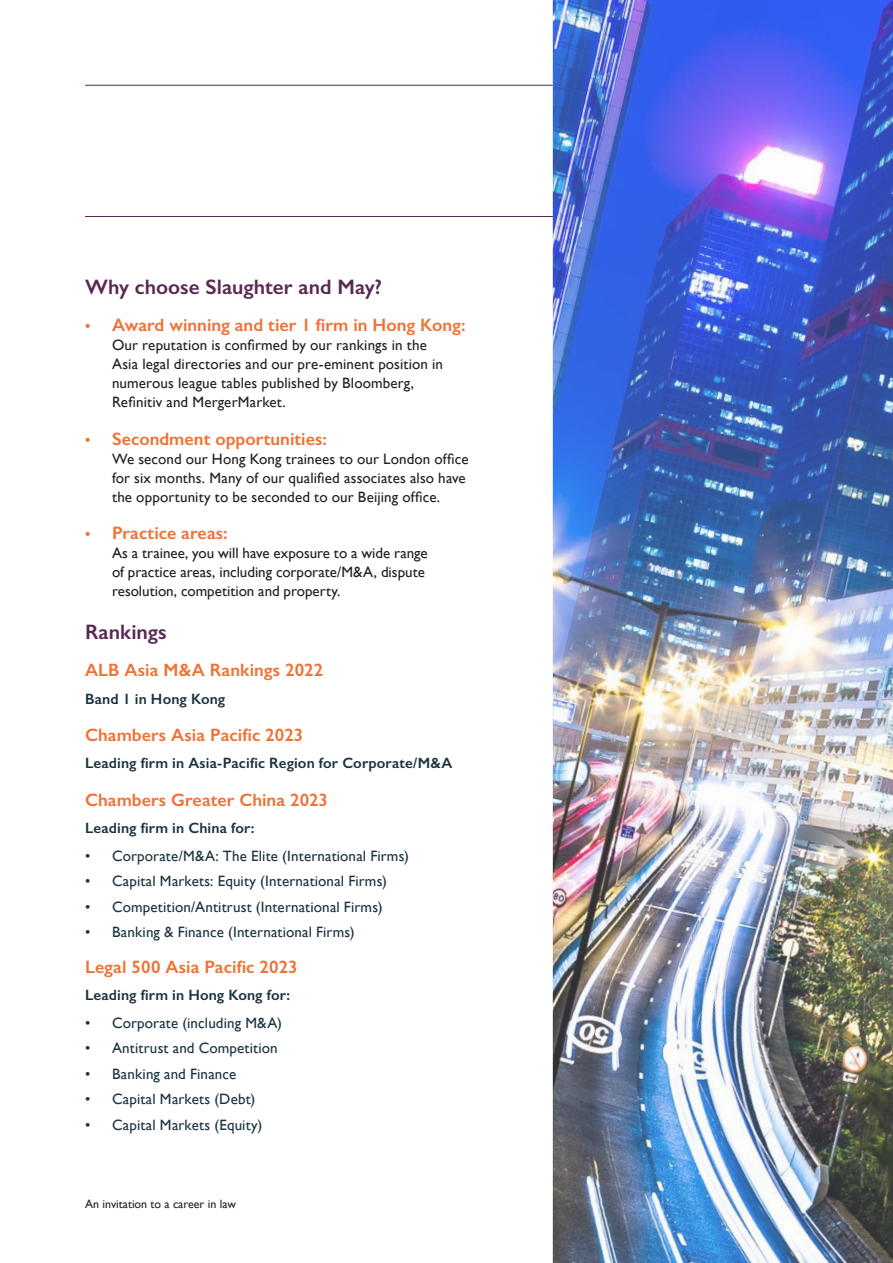
<style>
.page{position:relative;width:893px;height:1263px;background:#fff}
.page>*{position:absolute;margin:0;border:0;box-sizing:border-box;transform-origin:0 0}
.t1{font:600 21px "Gill Sans";color:#592853}
.t2{font:600 18px "Gill Sans";color:#f07134}
.t3{font:15px/19.2px "Gill Sans";letter-spacing:.005em;color:#231f20}
.t4{font:15px "Gill Sans";letter-spacing:.01em;color:#1a3340}
.t5{font:600 15px "Gill Sans";letter-spacing:.01em;color:#1a3340}
.t6{font:12px "Gill Sans";color:#231f20}
.s1{font-size:15px}
</style>
<div class="page">
<hr style="left:85px;top:216px;width:468px;height:1px;background:#592853">
<hr style="left:85px;top:85px;width:468px;height:1px;background:#592853">
<img style="left:553px;top:0;width:340px;height:1263px">
<h1 class="t1" style="left:85px;top:274px;width:298px">Why choose Slaughter and May?</h1>
<p class="t2" style="left:85px;top:314px;width:382px"><span class="s1">•</span> Award winning and tier 1 firm in Hong Kong:</p>
<p class="t3" style="left:112px;top:335px;width:333px">Our reputation is confirmed by our rankings in the Asia legal directories and our pre-eminent position in numerous league tables published by Bloomberg, Refinitiv and MergerMarket.</p>
<p class="t2" style="left:85px;top:427px;width:243px"><span class="s1">•</span> Secondment opportunities:</p>
<p class="t3" style="left:112px;top:449px;width:358px">We second our Hong Kong trainees to our London office for six months. Many of our qualified associates also have the opportunity to be seconded to our Beijing office.</p>
<p class="t2" style="left:85px;top:522px;width:144px"><span class="s1">•</span> Practice areas:</p>
<p class="t3" style="left:112px;top:543px;width:317px">As a trainee, you will have exposure to a wide range of practice areas, including corporate/M&amp;A, dispute resolution, competition and property.</p>
<h1 class="t1" style="left:85px;top:619px;width:83px">Rankings</h1>
<p class="t2" style="left:85px;top:659px;width:240px">ALB Asia M&amp;A Rankings 2022</p>
<p class="t5" style="left:85px;top:689px;width:142px">Band 1 in Hong Kong</p>
<p class="t2" style="left:85px;top:724px;width:220px">Chambers Asia Pacific 2023</p>
<p class="t5" style="left:85px;top:754px;width:369px">Leading firm in Asia-Pacific Region for Corporate/M&amp;A</p>
<p class="t2" style="left:85px;top:789px;width:245px">Chambers Greater China 2023</p>
<p class="t5" style="left:85px;top:819px;width:171px">Leading firm in China for:</p>
<p class="t4" style="left:85px;top:847px;width:325px">• Corporate/M&amp;A: The Elite (International Firms)</p>
<p class="t4" style="left:85px;top:872px;width:303px">• Capital Markets: Equity (International Firms)</p>
<p class="t4" style="left:85px;top:898px;width:299px">• Competition/Antitrust (International Firms)</p>
<p class="t4" style="left:85px;top:923px;width:271px">• Banking &amp; Finance (International Firms)</p>
<p class="t2" style="left:85px;top:955px;width:214px">Legal 500 Asia Pacific 2023</p>
<p class="t5" style="left:85px;top:986px;width:207px">Leading firm in Hong Kong for:</p>
<p class="t4" style="left:85px;top:1014px;width:199px">• Corporate (including M&amp;A)</p>
<p class="t4" style="left:85px;top:1039px;width:194px">• Antitrust and Competition</p>
<p class="t4" style="left:85px;top:1065px;width:153px">• Banking and Finance</p>
<p class="t4" style="left:85px;top:1090px;width:172px">• Capital Markets (Debt)</p>
<p class="t4" style="left:85px;top:1116px;width:179px">• Capital Markets (Equity)</p>
<p class="t6" style="left:85px;top:1196px;width:153px">An invitation to a career in law</p>
</div>
